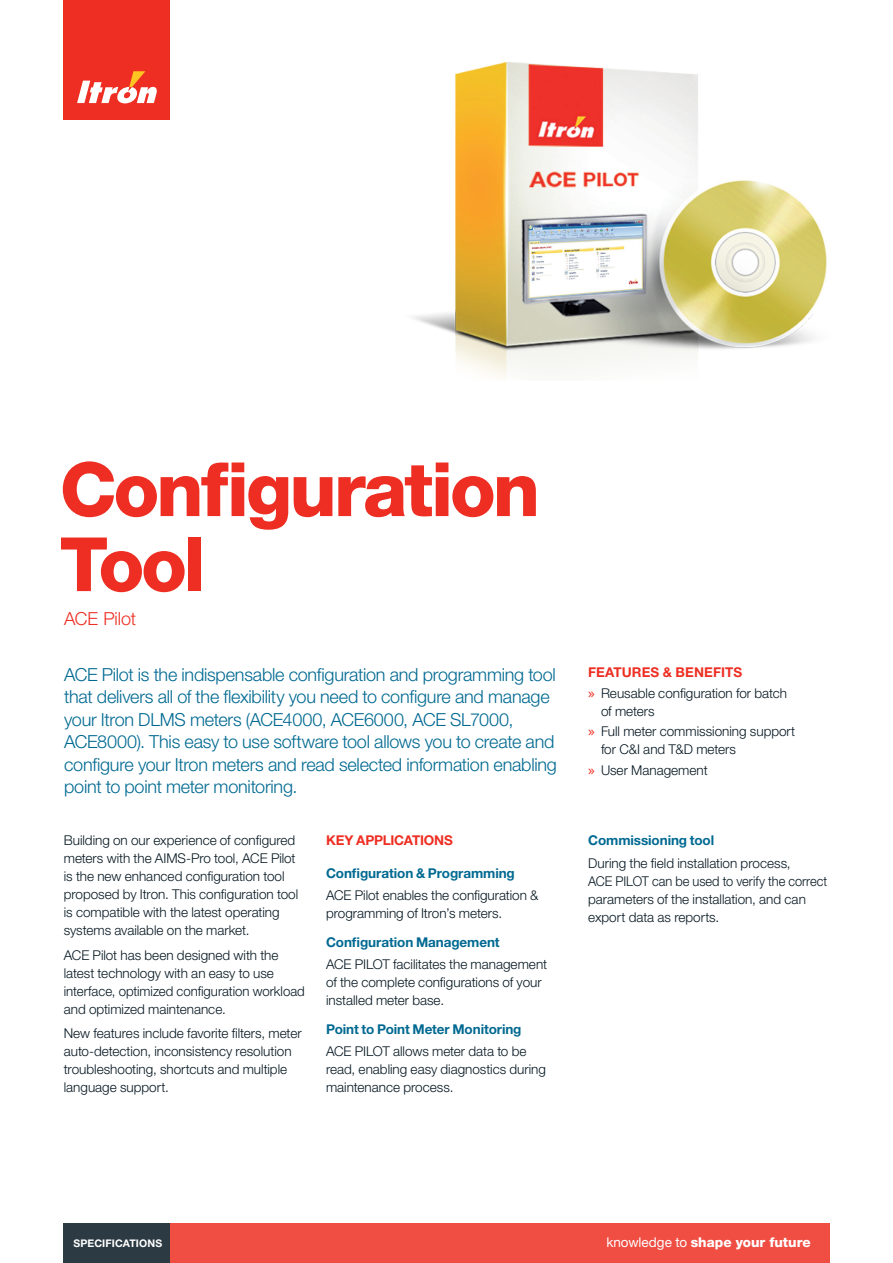
<style>
.page{position:relative;width:893px;height:1263px;background:#fff}
.page>*{position:absolute;margin:0;border:0;box-sizing:border-box;transform-origin:0 0}
.t1{font:800 75px/75px "Helvetica Neue LT Std";letter-spacing:-.04em;color:#ee2e22}
.t2{font:300 18px/22.5px "Helvetica Neue LT Std";letter-spacing:-.015em;color:#006991}
.t3{font:300 18px "Helvetica Neue LT Std";letter-spacing:-.005em;color:#ee2e22}
.t4{font:300 13.5px/18px "Helvetica Neue LT Std";color:#071822}
.t5{font:700 13.5px "Helvetica Neue LT Std";letter-spacing:-.005em;color:#006991}
.t6{font:800 13.5px "Helvetica Neue LT Std";letter-spacing:.005em;color:#fff}
.t7{font:700 13.5px "Helvetica Neue LT Std";letter-spacing:-.015em;color:#ee2e22}
.t8{font:700 10.5px "Helvetica Neue LT Std";color:#fff}
.s1{font-weight:700;color:#ee2e22}
.s2{font-family:"Lucida Grande";font-weight:400;color:#ee2e22}
.s3{font-weight:400}
</style>
<div class="page">
<img style="left:413px;top:62px;width:414px;height:316px">
<div style="left:64px;top:0;width:106px;height:119px;background:#ee2e22"></div>
<svg style="left:77px;top:71px;width:80px;height:32px"></svg>
<div style="left:64px;top:1223px;width:106px;height:40px;background:#2c3b43"></div>
<div style="left:170px;top:1223px;width:659px;height:40px;background:#f04d43"></div>
<h1 class="t1" style="left:60px;top:452px;width:482px">Configuration<br>Tool</h1>
<h2 class="t3" style="left:64px;top:608px;width:74px">ACE Pilot</h2>
<p class="t2" style="left:64px;top:663px;width:494px">ACE Pilot is the indispensable configuration and programming tool that delivers all of the flexibility you need to configure and manage your Itron DLMS meters (ACE4000, ACE6000, ACE SL7000, ACE8000). This easy to use software tool allows you to create and configure your Itron meters and read selected information enabling point to point meter monitoring.</p>
<p class="t4" style="left:64px;top:831px;width:236px">Building on our experience of configured meters with the AIMS-Pro tool, ACE Pilot is the new enhanced configuration tool proposed by Itron. This configuration tool is compatible with the latest operating systems available on the market.</p>
<p class="t4" style="left:64px;top:946px;width:242px">ACE Pilot has been designed with the latest technology with an easy to use interface, optimized configuration workload and optimized maintenance.</p>
<p class="t4" style="left:64px;top:1024px;width:239px">New features include favorite filters, meter auto-detection, inconsistency resolution troubleshooting, shortcuts and multiple language support.</p>
<p class="t7" style="left:326px;top:832px;width:128px">Key Applications</p>
<p class="t5" style="left:326px;top:864px;width:190px">Configuration &amp; Programming</p>
<p class="t4" style="left:326px;top:886px;width:214px">ACE Pilot enables the configuration &amp; programming of Itron’s meters.</p>
<p class="t5" style="left:326px;top:934px;width:175px">Configuration Management</p>
<p class="t4" style="left:326px;top:955px;width:223px">ACE PILOT facilitates the management of the complete configurations of your installed meter base.</p>
<p class="t5" style="left:326px;top:1021px;width:197px">Point to Point Meter Monitoring</p>
<p class="t4" style="left:326px;top:1042px;width:221px">ACE PILOT allows meter data to be read, enabling easy diagnostics during maintenance process.</p>
<p class="t4" style="left:588px;top:662px;width:200px;line-height:20.5px"><span class="s1">Features &amp; Benefits<br></span><span class="s2">»</span> Reusable configuration for batch</p>
<p class="t4" style="left:588px;top:701px;width:209px;line-height:20.5px;text-indent:13px">of meters<br><span class="s2">»</span> Full meter commissioning support</p>
<p class="t4" style="left:588px;top:739px;width:149px;line-height:20.5px;text-indent:13px">for C&amp;I and T&amp;D meters <span class="s2">»</span> User Management</p>
<p class="t5" style="left:588px;top:832px;width:127px">Commissioning tool</p>
<p class="t4" style="left:588px;top:853px;width:241px">During the field installation process,<br>ACE PILOT can be used to verify the correct parameters of the installation, and can export data as reports.</p>
<p class="t8" style="left:73px;top:1236px;width:8px">SPECI</p>
<p class="t8" style="left:105px;top:1236px;width:32px">FICATIONS</p>
<p class="t6" style="left:606px;top:1234px;width:206px"><span class="s3">knowledge to</span> shape your future</p>
</div>
